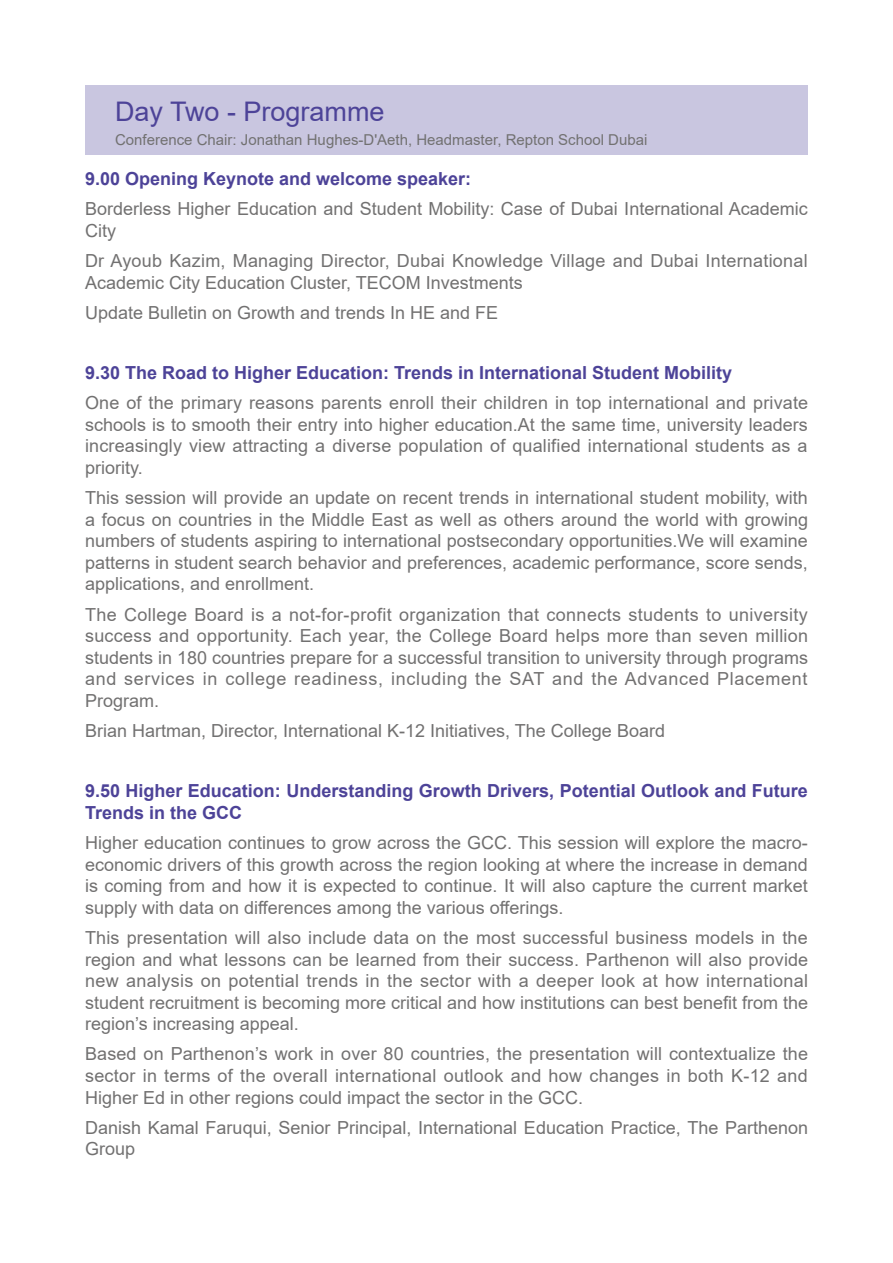
<style>
.page{position:relative;width:893px;height:1263px;background:#fff}
.page>*{position:absolute;margin:0;border:0;box-sizing:border-box;transform-origin:0 0}
.t1{font:27px "Arial";color:#4d4398}
.t2{font:18px/21.6px "Arial";color:#727171;text-align:justify}
.t3{font:700 18px/21.6px "Arial";color:#4d4398}
.t4{font:15px "Arial";color:#727171}
</style>
<div class="page">
<div style="left:85px;top:85px;width:723px;height:70px;background:#c9c6e0"></div>
<h1 class="t1" style="left:115px;top:93px;width:271px">Day Two - Programme</h1>
<p class="t4" style="left:115px;top:129px;width:534px">Conference Chair: Jonathan Hughes-D'Aeth, Headmaster, Repton School Dubai</p>
<p class="t3" style="left:85px;top:168px;width:388px">9.00 Opening Keynote and welcome speaker:</p>
<p class="t2" style="left:85px;top:198px;width:724px">Borderless Higher Education and Student Mobility: Case of Dubai International Academic<br>City</p>
<p class="t2" style="left:85px;top:250px;width:724px">Dr Ayoub Kazim, Managing Director, Dubai Knowledge Village and Dubai International<br>Academic City Education Cluster, TECOM Investments</p>
<p class="t2" style="left:85px;top:302px;width:415px">Update Bulletin on Growth and trends In HE and FE</p>
<p class="t3" style="left:85px;top:362px;width:649px">9.30 The Road to Higher Education: Trends in International Student Mobility</p>
<p class="t2" style="left:85px;top:392px;width:725px">One of the primary reasons parents enroll their children in top international and private schools is to smooth their entry into higher education.At the same time, university leaders increasingly view attracting a diverse population of qualified international students as a priority.</p>
<p class="t2" style="left:85px;top:487px;width:725px">This session will provide an update on recent trends in international student mobility, with a focus on countries in the Middle East as well as others around the world with growing numbers of students aspiring to international postsecondary opportunities.We will examine patterns in student search behavior and preferences, academic performance, score sends, applications, and enrollment.</p>
<p class="t2" style="left:85px;top:603px;width:725px">The College Board is a not-for-profit organization that connects students to university success and opportunity. Each year, the College Board helps more than seven million students in 180 countries prepare for a successful transition to university through programs and services in college readiness, including the SAT and the Advanced Placement Program.</p>
<p class="t2" style="left:85px;top:720px;width:581px">Brian Hartman, Director, International K-12 Initiatives, The College Board</p>
<p class="t3" style="left:85px;top:780px;width:724px">9.50 Higher Education: Understanding Growth Drivers, Potential Outlook and Future<br>Trends in the GCC</p>
<p class="t2" style="left:85px;top:832px;width:724px">Higher education continues to grow across the GCC. This session will explore the macro&shy;economic drivers of this growth across the region looking at where the increase in demand is coming from and how it is expected to continue. It will also capture the current market supply with data on differences among the various offerings.</p>
<p class="t2" style="left:85px;top:927px;width:725px">This presentation will also include data on the most successful business models in the region and what lessons can be learned from their success. Parthenon will also provide new analysis on potential trends in the sector with a deeper look at how international student recruitment is becoming more critical and how institutions can best benefit from the region’s increasing appeal.</p>
<p class="t2" style="left:85px;top:1043px;width:725px">Based on Parthenon’s work in over 80 countries, the presentation will contextualize the sector in terms of the overall international outlook and how changes in both K-12 and Higher Ed in other regions could impact the sector in the GCC.</p>
<p class="t2" style="left:85px;top:1116px;width:725px">Danish Kamal Faruqui, Senior Principal, International Education Practice, The Parthenon<br>Group</p>
</div>
